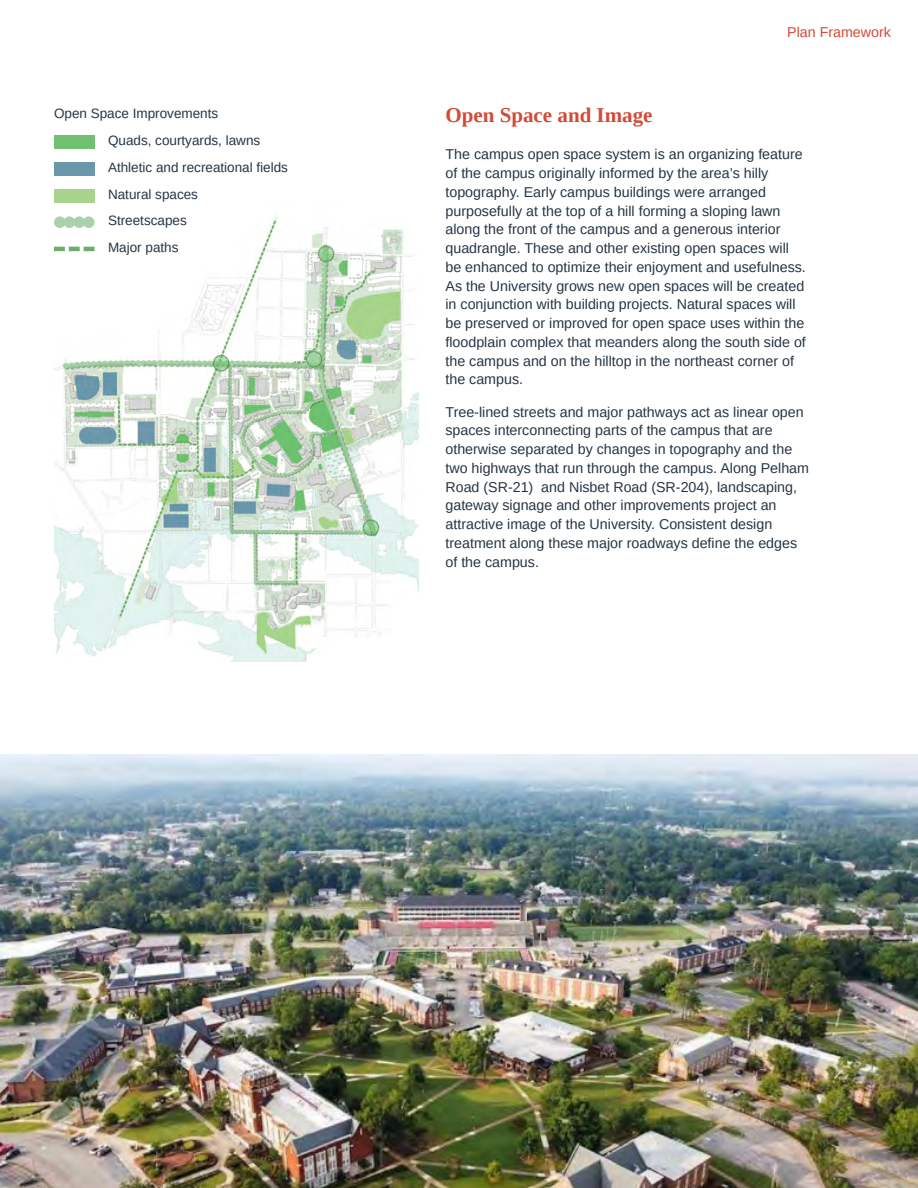
<style>
.page{position:relative;width:918px;height:1188px;background:#fff}
.page>*{position:absolute;margin:0;border:0;box-sizing:border-box;transform-origin:0 0}
.Heading_1{font:700 21px "Liberation Serif";color:#d34a37}
.t1{font:14.25px/18.8px "Liberation Sans";color:#263544}
.t2{font:14.25px "Liberation Sans";color:#d34a37}
.t3{font:13.5px "Liberation Sans";color:#263544}
</style>
<div class="page">
<img style="left:54px;top:202px;width:364px;height:460px">
<div style="left:54px;top:135px;width:40px;height:13px;background:#6fc071"></div>
<div style="left:54px;top:162px;width:40px;height:14px;background:#6a97aa"></div>
<div style="left:54px;top:189px;width:40px;height:13px;background:#a8d38c"></div>
<svg style="left:54px;top:216px;width:40px;height:12px"></svg>
<hr style="left:54px;top:247px;width:11px;height:4px;background:#6cad69">
<hr style="left:69px;top:247px;width:11px;height:4px;background:#6cad69">
<hr style="left:84px;top:247px;width:10px;height:4px;background:#6cad69">
<img style="left:0;top:754px;width:918px;height:434px">
<p class="t3" style="left:54px;top:105px;width:166px">Open Space Improvements</p>
<p class="t3" style="left:108px;top:132px;width:154px">Quads, courtyards, lawns</p>
<p class="t3" style="left:108px;top:158px;width:182px">Athletic and recreational fields</p>
<p class="t3" style="left:108px;top:185px;width:92px">Natural spaces</p>
<p class="t3" style="left:108px;top:212px;width:80px">Streetscapes</p>
<p class="t3" style="left:108px;top:239px;width:72px">Major paths</p>
<p class="t2" style="left:787px;top:23px;width:105px">Plan Framework</p>
<p class="Heading_1" style="left:446px;top:101px;width:209px">Open Space and Image</p>
<p class="t1" style="left:446px;top:145px;width:362px">The campus open space system is an organizing feature of the campus originally informed by the area’s hilly topography. Early campus buildings were arranged purposefully at the top of a hill forming a sloping lawn along the front of the campus and a generous interior quadrangle. These and other existing open spaces will be enhanced to optimize their enjoyment and usefulness.<br>As the University grows new open spaces will be created in conjunction with building projects. Natural spaces will be preserved or improved for open space uses within the floodplain complex that meanders along the south side of the campus and on the hilltop in the northeast corner of the campus.</p>
<p class="t1" style="left:446px;top:402px;width:365px">Tree-lined streets and major pathways act as linear open spaces interconnecting parts of the campus that are otherwise separated by changes in topography and the two highways that run through the campus. Along Pelham Road (SR-21) and Nisbet Road (SR-204), landscaping, gateway signage and other improvements project an attractive image of the University. Consistent design treatment along these major roadways define the edges of the campus.</p>
</div>
